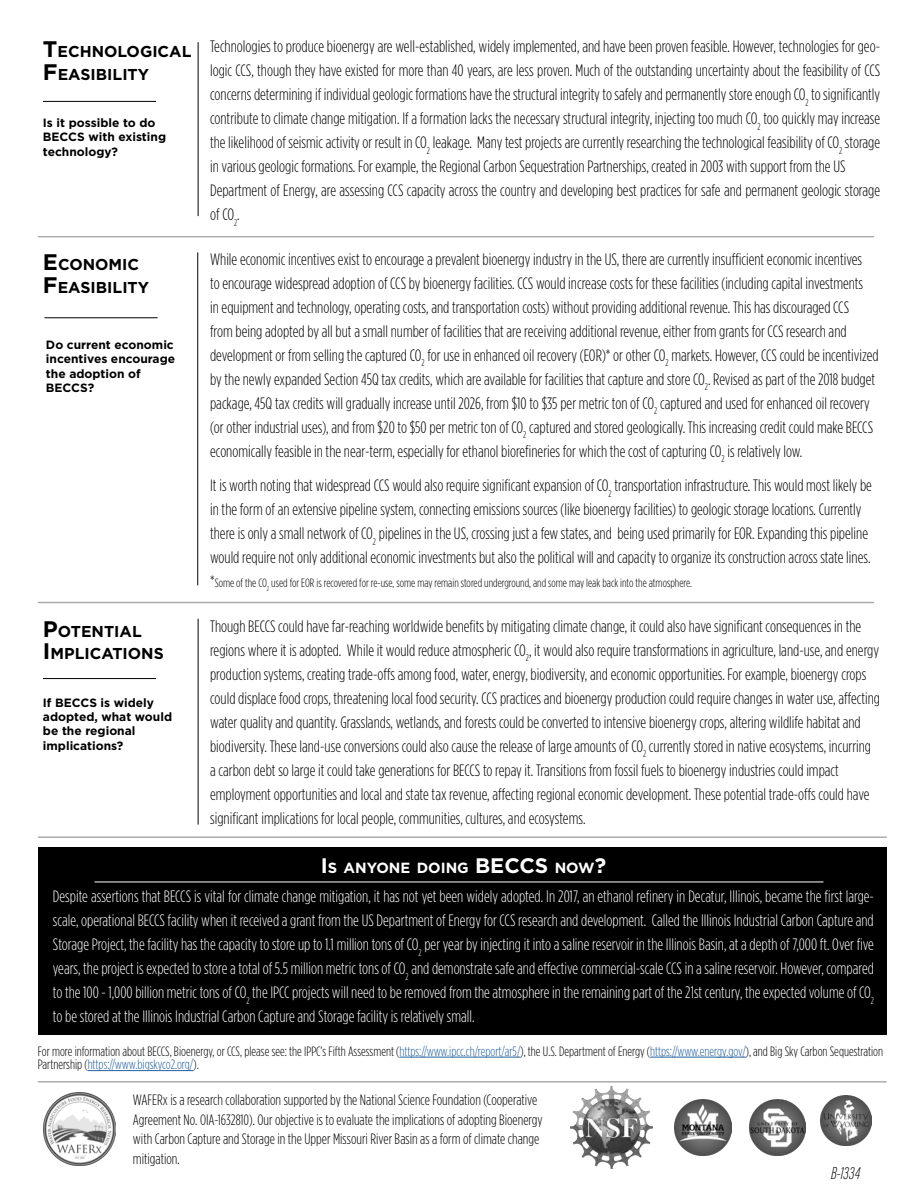
<style>
.page{position:relative;width:918px;height:1188px;background:#fff}
.page>*{position:absolute;margin:0;border:0;box-sizing:border-box;transform-origin:0 0}
.t1{font:italic 200 18px "Acumin Pro Extra Cond";color:#000}
.t2{font:300 16.5px/24px "Gotham Condensed";color:#000}
.t3{font:300 16.5px/24px "Gotham Condensed";color:#fff;text-align:justify}
.t4{font:700 15.75px/22.5px "Gotham";color:#000}
.t5{font:300 15px/19.5px "Gotham Condensed";color:#000}
.t6{font:700 14.7px "Gotham";color:#fff}
.t7{font:300 13.5px/13.5px "Gotham Condensed";color:#000}
.t8{font:700 12px/14.4px "Gotham";color:#000}
.t9{font:300 12px "Gotham Condensed";color:#000}
.s1{font-size:22.5px}
.s2{font-size:16.5px}
.s3{font-size:21px}
.s4{color:#215e9e}
</style>
<div class="page">
<div style="left:38px;top:847px;width:849px;height:187px;background:#000"></div>
<hr style="left:43px;top:101px;width:113px;height:1px;background:#000">
<hr style="left:198px;top:42px;width:1px;height:174px;background:#000">
<hr style="left:38px;top:236px;width:836px;height:1px;background:#000">
<hr style="left:44px;top:318px;width:114px;height:1px;background:#000">
<hr style="left:197px;top:252px;width:1px;height:333px;background:#000">
<hr style="left:43px;top:678px;width:113px;height:1px;background:#000">
<hr style="left:198px;top:619px;width:1px;height:206px;background:#000">
<hr style="left:38px;top:602px;width:836px;height:1px;background:#000">
<hr style="left:94px;top:882px;width:730px;height:1px;background:#fff">
<hr style="left:38px;top:836px;width:849px;height:2px;background:#000">
<hr style="left:38px;top:1081px;width:849px;height:2px;background:#000">
<hr style="left:399px;top:1057px;width:122px;height:1px;background:#215e9e">
<hr style="left:650px;top:1057px;width:96px;height:1px;background:#215e9e">
<hr style="left:88px;top:1070px;width:106px;height:1px;background:#215e9e">
<img style="left:44px;top:1093px;width:72px;height:72px">
<img style="left:571px;top:1086px;width:82px;height:82px">
<img style="left:675px;top:1099px;width:56px;height:57px">
<img style="left:749px;top:1099px;width:57px;height:57px">
<img style="left:820px;top:1095px;width:51px;height:51px">
<p class="t4" style="left:43px;top:40px;width:150px"><span class="s1">T</span>ECHNOLOGICAL<br><span class="s1">F</span>EASIBILITY</p>
<p class="t8" style="left:43px;top:115px;width:125px">Is it possible to do<br>BECCS with existing technology?</p>
<p class="t4" style="left:43px;top:254px;width:108px"><span class="s1">E</span>CONOMIC<br><span class="s1">F</span>EASIBILITY</p>
<p class="t8" style="left:46px;top:337px;width:131px;text-align:justify">Do current economic incentives encourage the adoption of</p>
<p class="t8" style="left:46px;top:380px;width:50px">BECCS?</p>
<p class="t2" style="left:210px;top:34px;width:672px;text-align:justify">Technologies to produce bioenergy are well-established, widely implemented, and have been proven feasible. However, technologies for geo&shy;logic CCS, though they have existed for more than 40 years, are less proven. Much of the outstanding uncertainty about the feasibility of CCS concerns determining if individual geologic formations have the structural integrity to safely and permanently store enough CO<sub>2</sub> to significantly contribute to climate change mitigation. If a formation lacks the necessary structural integrity, injecting too much CO<sub>2</sub> too quickly may increase the likelihood of seismic activity or result in CO<sub>2</sub> leakage. Many test projects are currently researching the technological feasibility of CO<sub>2</sub> storage in various geologic formations. For example, the Regional Carbon Sequestration Partnerships, created in 2003 with support from the US</p>
<p class="t2" style="left:210px;top:178px;width:672px">Department of Energy, are assessing CCS capacity across the country and developing best practices for safe and permanent geologic storage of CO<sub>2</sub>.</p>
<p class="t2" style="left:210px;top:247px;width:670px">While economic incentives exist to encourage a prevalent bioenergy industry in the US, there are currently insufficient economic incentives<br>to encourage widespread adoption of CCS by bioenergy facilities. CCS would increase costs for these facilities (including capital investments<br>in equipment and technology, operating costs, and transportation costs) without providing additional revenue. This has discouraged CCS<br>from being adopted by all but a small number of facilities that are receiving additional revenue, either from grants for CCS research and development or from selling the captured CO<sub>2</sub> for use in enhanced oil recovery (EOR)* or other CO<sub>2</sub> markets. However, CCS could be incentivized by the newly expanded Section 45Q tax credits, which are available for facilities that capture and store CO<sub>2</sub>. Revised as part of the 2018 budget package, 45Q tax credits will gradually increase until 2026, from $10 to $35 per metric ton of CO<sub>2</sub> captured and used for enhanced oil recovery (or other industrial uses), and from $20 to $50 per metric ton of CO<sub>2</sub> captured and stored geologically. This increasing credit could make BECCS economically feasible in the near-term, especially for ethanol biorefineries for which the cost of capturing CO<sub>2</sub> is relatively low.</p>
<p class="t2" style="left:210px;top:473px;width:663px">It is worth noting that widespread CCS would also require significant expansion of CO<sub>2</sub> transportation infrastructure. This would most likely be in the form of an extensive pipeline system, connecting emissions sources (like bioenergy facilities) to geologic storage locations. Currently there is only a small network of CO<sub>2</sub> pipelines in the US, crossing just a few states, and being used primarily for EOR. Expanding this pipeline would require not only additional economic investments but also the political will and capacity to organize its construction across state lines.</p>
<p class="t9" style="left:210px;top:576px;width:483px"><span class="s2">*</span>Some of the CO<sub>2</sub> used for EOR is recovered for re-use, some may remain stored underground, and some may leak back into the atmosphere.</p>
<p class="t2" style="left:210px;top:614px;width:671px">Though BECCS could have far-reaching worldwide benefits by mitigating climate change, it could also have significant consequences in the regions where it is adopted. While it would reduce atmospheric CO<sub>2</sub>, it would also require transformations in agriculture, land-use, and energy production systems, creating trade-offs among food, water, energy, biodiversity, and economic opportunities. For example, bioenergy crops could displace food crops, threatening local food security. CCS practices and bioenergy production could require changes in water use, affecting water quality and quantity. Grasslands, wetlands, and forests could be converted to intensive bioenergy crops, altering wildlife habitat and biodiversity. These land-use conversions could also cause the release of large amounts of CO<sub>2</sub> currently stored in native ecosystems, incurring a carbon debt so large it could take generations for BECCS to repay it. Transitions from fossil fuels to bioenergy industries could impact employment opportunities and local and state tax revenue, affecting regional economic development. These potential trade-offs could have significant implications for local people, communities, cultures, and ecosystems.</p>
<p class="t6" style="left:321px;top:858px;width:287px"><span class="s3">I</span>S ANYONE DOING <span class="s3">BECCS</span> NOW<span class="s3">?</span></p>
<p class="t3" style="left:53px;top:884px;width:823px">Despite assertions that BECCS is vital for climate change mitigation, it has not yet been widely adopted. In 2017, an ethanol refinery in Decatur, Illinois, became the first large&shy;scale, operational BECCS facility when it received a grant from the US Department of Energy for CCS research and development. Called the Illinois Industrial Carbon Capture and Storage Project, the facility has the capacity to store up to 1.1 million tons of CO<sub>2</sub> per year by injecting it into a saline reservoir in the Illinois Basin, at a depth of 7,000 ft. Over five years, the project is expected to store a total of 5.5 million metric tons of CO<sub>2</sub> and demonstrate safe and effective commercial-scale CCS in a saline reservoir. However, compared to the 100 - 1,000 billion metric tons of CO<sub>2</sub> the IPCC projects will need to be removed from the atmosphere in the remaining part of the 21st century, the expected volume of CO<sub>2 </sub>to be stored at the Illinois Industrial Carbon Capture and Storage facility is relatively small.</p>
<p class="t7" style="left:38px;top:1044px;width:847px">For more information about BECCS, Bioenergy, or CCS, please see: the IPPC’s Fifth Assessment (<span class="s4">https://www.ipcc.ch/report/ar5/</span>), the U.S. Department of Energy (<span class="s4">https://www.energy.gov/</span>), and Big Sky Carbon Sequestration<br>Partnership (<span class="s4">https://www.bigskyco2.org/</span>).</p>
<p class="t5" style="left:133px;top:1090px;width:411px">WAFERx is a research collaboration supported by the National Science Foundation (Cooperative Agreement No. OIA-1632810). Our objective is to evaluate the implications of adopting Bioenergy with Carbon Capture and Storage in the Upper Missouri River Basin as a form of climate change mitigation.</p>
<p class="t1" style="left:831px;top:1162px;width:31px">B-1334</p>
<p class="t4" style="left:43px;top:620px;width:122px"><span class="s1">P</span>OTENTIAL<br><span class="s1">I</span> MPLICATIONS</p>
<p class="t8" style="left:43px;top:695px;width:131px">If BECCS is widely adopted, what would be the regional implications?</p>
</div>
